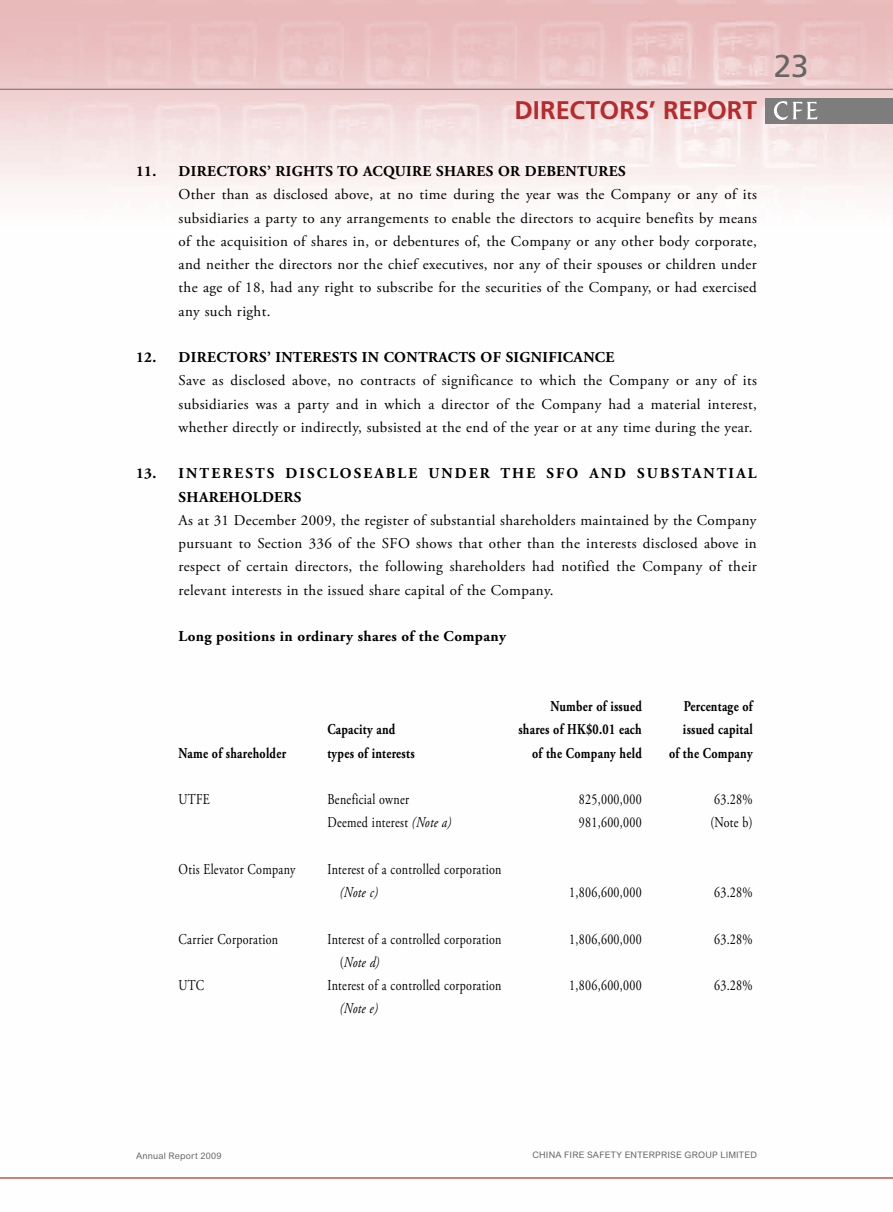
<style>
.page{position:relative;width:893px;height:1212px;background:#fff}
.page>*{position:absolute;margin:0;border:0;box-sizing:border-box;transform-origin:0 0}
.t1{font:31.5px "Frutiger LT Std";color:#666565}
.t2{font:700 25.5px "Frutiger LT Std";letter-spacing:.005em;color:#b92a2c}
.t3{font:15px/23.2px "Adobe Garamond Pro";letter-spacing:.025em;color:#000;text-align:justify}
.t4{font:15px "Adobe Garamond Pro";letter-spacing:.025em;color:#000;scale:.8 1}
.t5{font:700 15px "Adobe Garamond Pro";letter-spacing:.025em;color:#000}
.t6{font:700 15px "Adobe Garamond Pro";letter-spacing:.025em;color:#000;scale:.8 1}
.t7{font:700 15px/23.2px "Adobe Garamond Pro";letter-spacing:.14em;color:#000}
.t8{font:italic 15px "Adobe Garamond Pro";letter-spacing:.025em;color:#000;scale:.8 1}
.t9{font:9px "Arial Rounded MT Std";letter-spacing:.025em;color:#666565}
.s1{font-style:italic}
.s2{font-style:normal}
</style>
<div class="page">
<div style="left:765px;top:98px;width:128px;height:25px;background:#7d7d7d"></div>
<svg style="left:774px;top:101px;width:44px;height:19px"></svg>
<hr style="left:0;top:89px;width:893px;height:1px;background:#7d7d7d">
<hr style="left:0;top:1177px;width:893px;height:1px;background:#b92a2c">
<h2 class="t2" style="left:514px;top:95px;width:244px">DIRECTORS’ REPORT</h2>
<p class="t5" style="left:136px;top:163px;width:491px">11. DIRECTORS’ RIGHTS TO ACQUIRE SHARES OR DEBENTURES</p>
<p class="t3" style="left:179px;top:184px;width:580px">Other than as disclosed above, at no time during the year was the Company or any of its subsidiaries a party to any arrangements to enable the directors to acquire benefits by means of the acquisition of shares in, or debentures of, the Company or any other body corporate, and neither the directors nor the chief executives, nor any of their spouses or children under the age of 18, had any right to subscribe for the securities of the Company, or had exercised any such right.</p>
<p class="t5" style="left:136px;top:349px;width:480px">12. DIRECTORS’ INTERESTS IN CONTRACTS OF SIGNIFICANCE</p>
<p class="t3" style="left:179px;top:370px;width:580px">Save as disclosed above, no contracts of significance to which the Company or any of its subsidiaries was a party and in which a director of the Company had a material interest, whether directly or indirectly, subsisted at the end of the year or at any time during the year.</p>
<p class="t7" style="left:179px;top:462px;width:579px;text-indent:-43px">13. INTERESTS DISCLOSEABLE UNDER THE SFO AND SUBSTANTIAL<br>SHAREHOLDERS</p>
<p class="t3" style="left:179px;top:509px;width:580px">As at 31 December 2009, the register of substantial shareholders maintained by the Company pursuant to Section 336 of the SFO shows that other than the interests disclosed above in respect of certain directors, the following shareholders had notified the Company of their relevant interests in the issued share capital of the Company.</p>
<p class="t5" style="left:179px;top:628px;width:329px">Long positions in ordinary shares of the Company</p>
<h1 class="t1" style="left:774px;top:47px;width:36px">23</h1>
<p class="t6" style="left:550px;top:697px;width:116px">Number of issued</p>
<p class="t6" style="left:684px;top:697px;width:88px">Percentage of</p>
<p class="t6" style="left:327px;top:721px;width:86px">Capacity and</p>
<p class="t6" style="left:518px;top:721px;width:156px">shares of HK$0.01 each</p>
<p class="t6" style="left:683px;top:721px;width:89px">issued capital</p>
<p class="t6" style="left:179px;top:744px;width:136px">Name of shareholder</p>
<p class="t6" style="left:327px;top:744px;width:110px">types of interests</p>
<p class="t6" style="left:532px;top:744px;width:139px">of the Company held</p>
<p class="t6" style="left:669px;top:744px;width:106px">of the Company</p>
<p class="t4" style="left:179px;top:790px;width:41px">UTFE</p>
<p class="t4" style="left:327px;top:790px;width:104px">Beneficial owner</p>
<p class="t4" style="left:579px;top:790px;width:80px">825,000,000</p>
<p class="t4" style="left:714px;top:790px;width:50px">63.28%</p>
<p class="t4" style="left:327px;top:813px;width:156px">Deemed interest <span class="s1">(Note a)</span></p>
<p class="t4" style="left:579px;top:813px;width:80px">981,600,000</p>
<p class="t4" style="left:710px;top:813px;width:54px">(Note b)</p>
<p class="t4" style="left:179px;top:860px;width:148px">Otis Elevator Company</p>
<p class="t4" style="left:327px;top:860px;width:219px">Interest of a controlled corporation</p>
<p class="t8" style="left:340px;top:883px;width:49px">(Note c)</p>
<p class="t4" style="left:569px;top:883px;width:92px">1,806,600,000</p>
<p class="t4" style="left:714px;top:883px;width:50px">63.28%</p>
<p class="t4" style="left:179px;top:930px;width:126px">Carrier Corporation</p>
<p class="t4" style="left:327px;top:930px;width:219px">Interest of a controlled corporation</p>
<p class="t4" style="left:569px;top:930px;width:92px">1,806,600,000</p>
<p class="t4" style="left:714px;top:930px;width:50px">63.28%</p>
<p class="t8" style="left:340px;top:953px;width:51px"><span class="s2">(</span>Note d)</p>
<p class="t4" style="left:179px;top:976px;width:33px">UTC</p>
<p class="t4" style="left:327px;top:976px;width:219px">Interest of a controlled corporation</p>
<p class="t4" style="left:569px;top:976px;width:92px">1,806,600,000</p>
<p class="t4" style="left:714px;top:976px;width:50px">63.28%</p>
<p class="t8" style="left:340px;top:999px;width:49px">(Note e)</p>
<p class="t9" style="left:136px;top:1151px;width:87px">Annual Report 2009</p>
<p class="t9" style="left:532px;top:1150px;width:226px">CHINA FIRE SAFETY ENTERPRISE GROUP LIMITED</p>
</div>
